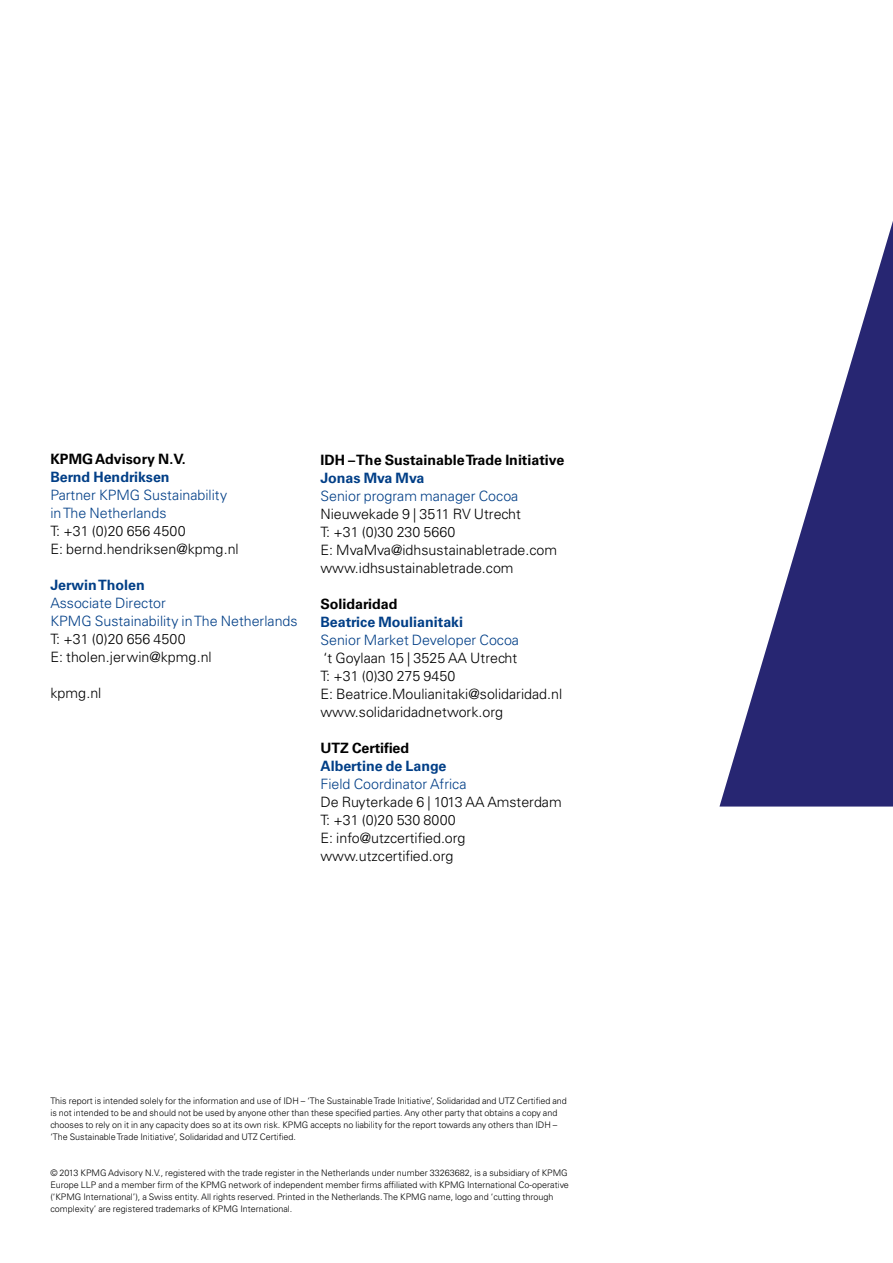
<style>
.page{position:relative;width:893px;height:1263px;background:#fff}
.page>*{position:absolute;margin:0;border:0;box-sizing:border-box;transform-origin:0 0}
.t1{font:300 14.25px/18px "Univers LT Std";color:#000}
.t2{font:300 14.25px/18px "Univers LT Std";color:#023f87}
.t3{font:700 14.25px "Univers LT Std";color:#023f87}
.t4{font:700 14.25px "Univers LT Std";color:#000}
.t5{font:300 9px/12px "Univers LT Std";color:#000}
</style>
<div class="page">
<svg style="left:719px;top:221px;width:174px;height:585px"></svg>
<h1 class="t4" style="left:50px;top:451px;width:137px">KPMG Advisory N.V.</h1>
<h1 class="t3" style="left:50px;top:469px;width:121px">Bernd Hendriksen</h1>
<h1 class="t2" style="left:50px;top:486px;width:178px">Partner KPMG Sustainability in The Netherlands</h1>
<h1 class="t1" style="left:50px;top:522px;width:190px">T: +31 (0)20 656 4500<br>E: bernd.hendriksen@kpmg.nl</h1>
<h1 class="t3" style="left:50px;top:577px;width:96px">Jerwin Tholen</h1>
<h1 class="t2" style="left:50px;top:594px;width:249px">Associate Director<br>KPMG Sustainability in The Netherlands</h1>
<h1 class="t1" style="left:50px;top:630px;width:163px">T: +31 (0)20 656 4500<br>E: tholen.jerwin@kpmg.nl</h1>
<h1 class="t1" style="left:50px;top:684px;width:52px">kpmg.nl</h1>
<h1 class="t4" style="left:320px;top:451px;width:246px">IDH – The Sustainable Trade Initiative</h1>
<h1 class="t3" style="left:320px;top:469px;width:105px">Jonas Mva Mva</h1>
<h1 class="t2" style="left:320px;top:486px;width:199px">Senior program manager Cocoa</h1>
<h1 class="t1" style="left:320px;top:504px;width:238px">Nieuwekade 9 | 3511 RV Utrecht<br>T: +31 (0)30 230 5660<br>E: MvaMva@idhsustainabletrade.com www.idhsustainabletrade.com</h1>
<h1 class="t4" style="left:320px;top:595px;width:79px">Solidaridad</h1>
<h1 class="t3" style="left:320px;top:613px;width:144px">Beatrice Moulianitaki</h1>
<h1 class="t2" style="left:320px;top:630px;width:200px">Senior Market Developer Cocoa</h1>
<h1 class="t1" style="left:320px;top:648px;width:243px">‘t Goylaan 15 | 3525 AA Utrecht<br>T: +31 (0)30 275 9450<br>E: Beatrice.Moulianitaki@solidaridad.nl www.solidaridadnetwork.org</h1>
<h1 class="t4" style="left:320px;top:739px;width:90px">UTZ Certified</h1>
<h1 class="t3" style="left:320px;top:757px;width:128px">Albertine de Lange</h1>
<h1 class="t2" style="left:320px;top:774px;width:148px">Field Coordinator Africa</h1>
<h1 class="t1" style="left:320px;top:792px;width:243px">De Ruyterkade 6 | 1013 AA Amsterdam<br>T: +31 (0)20 530 8000<br>E: info@utzcertified.org www.utzcertified.org</h1>
<p class="t5" style="left:50px;top:1095px;width:518px">This report is intended solely for the information and use of IDH – ‘The Sustainable Trade Initiative’, Solidaridad and UTZ Certified and is not intended to be and should not be used by anyone other than these specified parties. Any other party that obtains a copy and chooses to rely on it in any capacity does so at its own risk. KPMG accepts no liability for the report towards any others than IDH – ‘The Sustainable Trade Initiative’, Solidaridad and UTZ Certified.</p>
<p class="t5" style="left:50px;top:1167px;width:520px">© 2013 KPMG Advisory N.V., registered with the trade register in the Netherlands under number 33263682, is a subsidiary of KPMG Europe LLP and a member firm of the KPMG network of independent member firms affiliated with KPMG International Co-operative (‘KPMG International’), a Swiss entity. All rights reserved. Printed in the Netherlands. The KPMG name, logo and ‘cutting through complexity’ are registered trademarks of KPMG International.</p>
</div>
